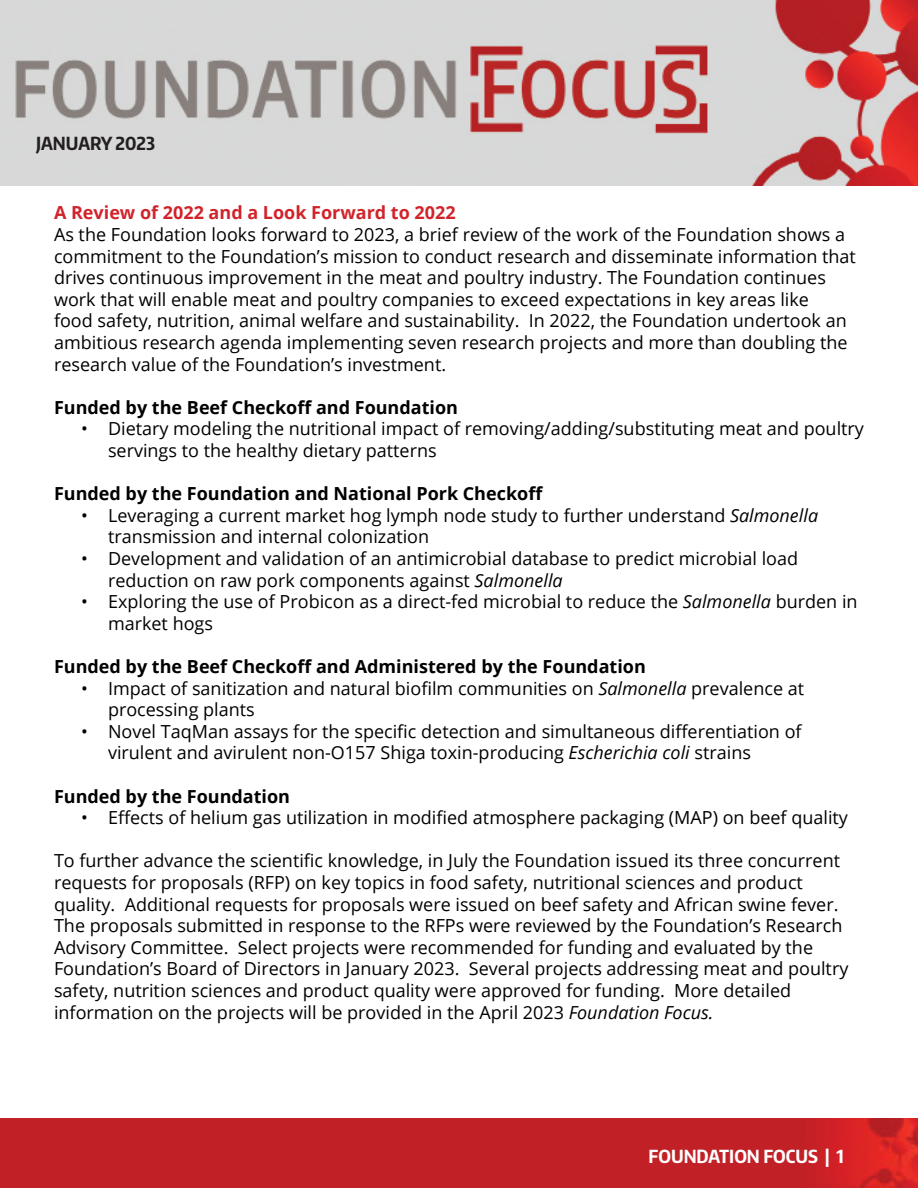
<style>
.page{position:relative;width:918px;height:1188px;background:#fff}
.page>*{position:absolute;margin:0;border:0;box-sizing:border-box;transform-origin:0 0}
.t1{font:18px/21.6px "Open Sans";color:#000}
.t2{font:700 18px "Open Sans";color:#000}
.t3{font:700 18px "Open Sans";color:#d1232a}
.t4{font:700 18px "Encode Sans Condensed";color:#fff}
.t5{font:700 18px "Encode Sans Condensed";color:#231f20}
.s1{font-style:italic}
</style>
<div class="page">
<img style="left:0;top:1119px;width:918px;height:69px">
<img style="left:0;top:0;width:918px;height:186px">
<p class="t5" style="left:36px;top:131px;width:120px">JANUARY 2023</p>
<p class="t3" style="left:54px;top:200px;width:403px">A Review of 2022 and a Look Forward to 2022</p>
<p class="t1" style="left:54px;top:223px;width:803px">As the Foundation looks forward to 2023, a brief review of the work of the Foundation shows a commitment to the Foundation’s mission to conduct research and disseminate information that drives continuous improvement in the meat and poultry industry. The Foundation continues work that will enable meat and poultry companies to exceed expectations in key areas like<br>food safety, nutrition, animal welfare and sustainability. In 2022, the Foundation undertook an ambitious research agenda implementing seven research projects and more than doubling the research value of the Foundation’s investment.</p>
<p class="t2" style="left:54px;top:395px;width:406px">Funded by the Beef Checkoff and Foundation</p>
<p class="t1" style="left:108px;top:418px;width:758px;text-indent:-27px">• Dietary modeling the nutritional impact of removing/adding/substituting meat and poultry servings to the healthy dietary patterns</p>
<p class="t2" style="left:54px;top:481px;width:491px">Funded by the Foundation and National Pork Checkoff</p>
<p class="t1" style="left:108px;top:504px;width:712px;text-indent:-27px">• Leveraging a current market hog lymph node study to further understand <span class="s1">Salmonella </span>transmission and internal colonization</p>
<p class="t1" style="left:108px;top:547px;width:692px;text-indent:-27px">• Development and validation of an antimicrobial database to predict microbial load reduction on raw pork components against <span class="s1">Salmonella</span></p>
<p class="t1" style="left:108px;top:590px;width:751px;text-indent:-27px">• Exploring the use of Probicon as a direct-fed microbial to reduce the <span class="s1">Salmonella</span> burden in market hogs</p>
<p class="t2" style="left:54px;top:654px;width:593px">Funded by the Beef Checkoff and Administered by the Foundation</p>
<p class="t1" style="left:108px;top:677px;width:698px;text-indent:-27px">• Impact of sanitization and natural biofilm communities on <span class="s1">Salmonella</span> prevalence at processing plants</p>
<p class="t1" style="left:108px;top:720px;width:695px;text-indent:-27px">• Novel TaqMan assays for the specific detection and simultaneous differentiation of virulent and avirulent non-O157 Shiga toxin-producing <span class="s1">Escherichia coli</span> strains</p>
<p class="t2" style="left:54px;top:783px;width:238px">Funded by the Foundation</p>
<p class="t1" style="left:81px;top:806px;width:768px">• Effects of helium gas utilization in modified atmosphere packaging (MAP) on beef quality</p>
<p class="t1" style="left:54px;top:850px;width:796px">To further advance the scientific knowledge, in July the Foundation issued its three concurrent requests for proposals (RFP) on key topics in food safety, nutritional sciences and product quality. Additional requests for proposals were issued on beef safety and African swine fever.<br>The proposals submitted in response to the RFPs were reviewed by the Foundation’s Research Advisory Committee. Select projects were recommended for funding and evaluated by the Foundation’s Board of Directors in January 2023. Several projects addressing meat and poultry safety, nutrition sciences and product quality were approved for funding. More detailed information on the projects will be provided in the April 2023 <span class="s1">Foundation Focus.</span></p>
<p class="t4" style="left:649px;top:1144px;width:197px">FOUNDATION FOCUS | 1</p>
</div>
